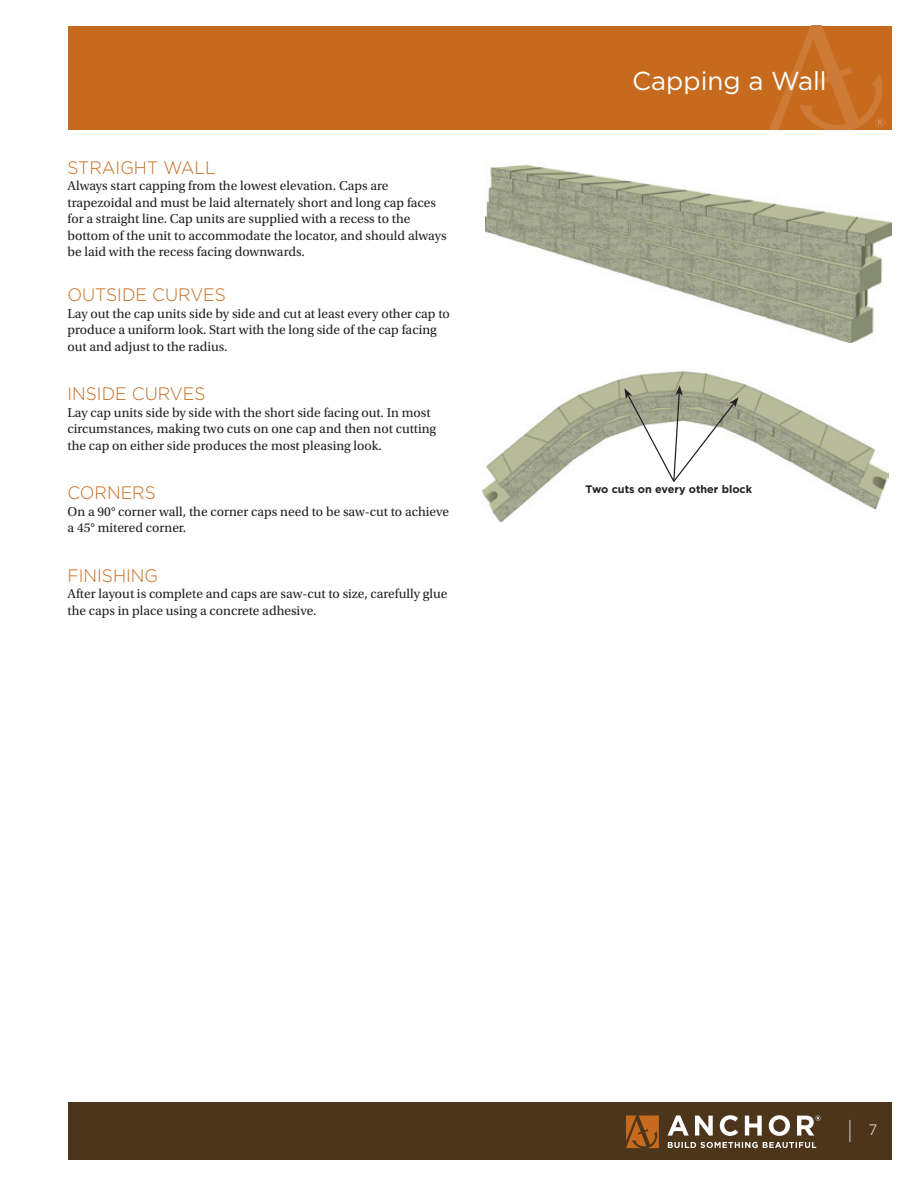
<style>
.page{position:relative;width:918px;height:1188px;background:#fff}
.page>*{position:absolute;margin:0;border:0;box-sizing:border-box;transform-origin:0 0}
.t1{font:25.95px "Gotham";color:#fff}
.t2{font:200 24px "Gotham";color:#fff}
.t3{font:300 18px "Gotham";color:#c66a1d;scale:.96 1}
.t4{font:13.5px/16.5px "Utopia Std";color:#231f20}
.t5{font:700 10.8px "Gotham";color:#231f20}
</style>
<div class="page">
<img style="left:485px;top:164px;width:406px;height:178px">
<img style="left:483px;top:371px;width:405px;height:150px">
<svg style="left:624px;top:385px;width:115px;height:98px"></svg>
<div style="left:68px;top:1103px;width:824px;height:57px;background:#4c351b"></div>
<div style="left:68px;top:26px;width:824px;height:103px;background:#c66a1d"></div>
<svg style="left:769px;top:26px;width:116px;height:103px"></svg>
<svg style="left:668px;top:1115px;width:21px;height:21px"></svg>
<svg style="left:695px;top:1116px;width:18px;height:20px"></svg>
<svg style="left:720px;top:1115px;width:18px;height:21px"></svg>
<svg style="left:745px;top:1116px;width:17px;height:20px"></svg>
<svg style="left:769px;top:1115px;width:21px;height:21px"></svg>
<svg style="left:626px;top:1115px;width:33px;height:33px"></svg>
<svg style="left:668px;top:1142px;width:148px;height:6px"></svg>
<svg style="left:797px;top:1116px;width:23px;height:20px"></svg>
<h3 class="t3" style="left:68px;top:156px;width:156px">STRAIGHT WALL</h3>
<p class="t4" style="left:68px;top:178px;width:381px">Always start capping from the lowest elevation. Caps are trapezoidal and must be laid alternately short and long cap faces for a straight line. Cap units are supplied with a recess to the bottom of the unit to accommodate the locator, and should always be laid with the recess facing downwards.</p>
<h3 class="t3" style="left:68px;top:283px;width:13px">OUTSIDE</h3>
<h3 class="t3" style="left:152px;top:283px;width:53px">CU RVES</h3>
<p class="t4" style="left:68px;top:305px;width:384px">Lay out the cap units side by side and cut at least every other cap to produce a uniform look. Start with the long side of the cap facing out and adjust to the radius.</p>
<h3 class="t3" style="left:68px;top:382px;width:11px">INSIDE</h3>
<h3 class="t3" style="left:132px;top:382px;width:53px">CU RVES</h3>
<p class="t4" style="left:68px;top:404px;width:370px">Lay cap units side by side with the short side facing out. In most circumstances, making two cuts on one cap and then not cutting the cap on either side produces the most pleasing look.</p>
<h3 class="t3" style="left:68px;top:481px;width:91px">CORNERS</h3>
<p class="t4" style="left:68px;top:503px;width:383px">On a 90° corner wall, the corner caps need to be saw-cut to achieve a 45° mitered corner.</p>
<h3 class="t3" style="left:68px;top:564px;width:12px">FINISHING</h3>
<p class="t4" style="left:68px;top:586px;width:381px">After layout is complete and caps are saw-cut to size, carefully glue the caps in place using a concrete adhesive.</p>
<h1 class="t1" style="left:632px;top:64px;width:196px">Capping a Wall</h1>
<p class="t5" style="left:586px;top:482px;width:168px">Two cuts on every other block</p>
<h2 class="t2" style="left:847px;top:1116px;width:32px">| <sup>7</sup></h2>
</div>
